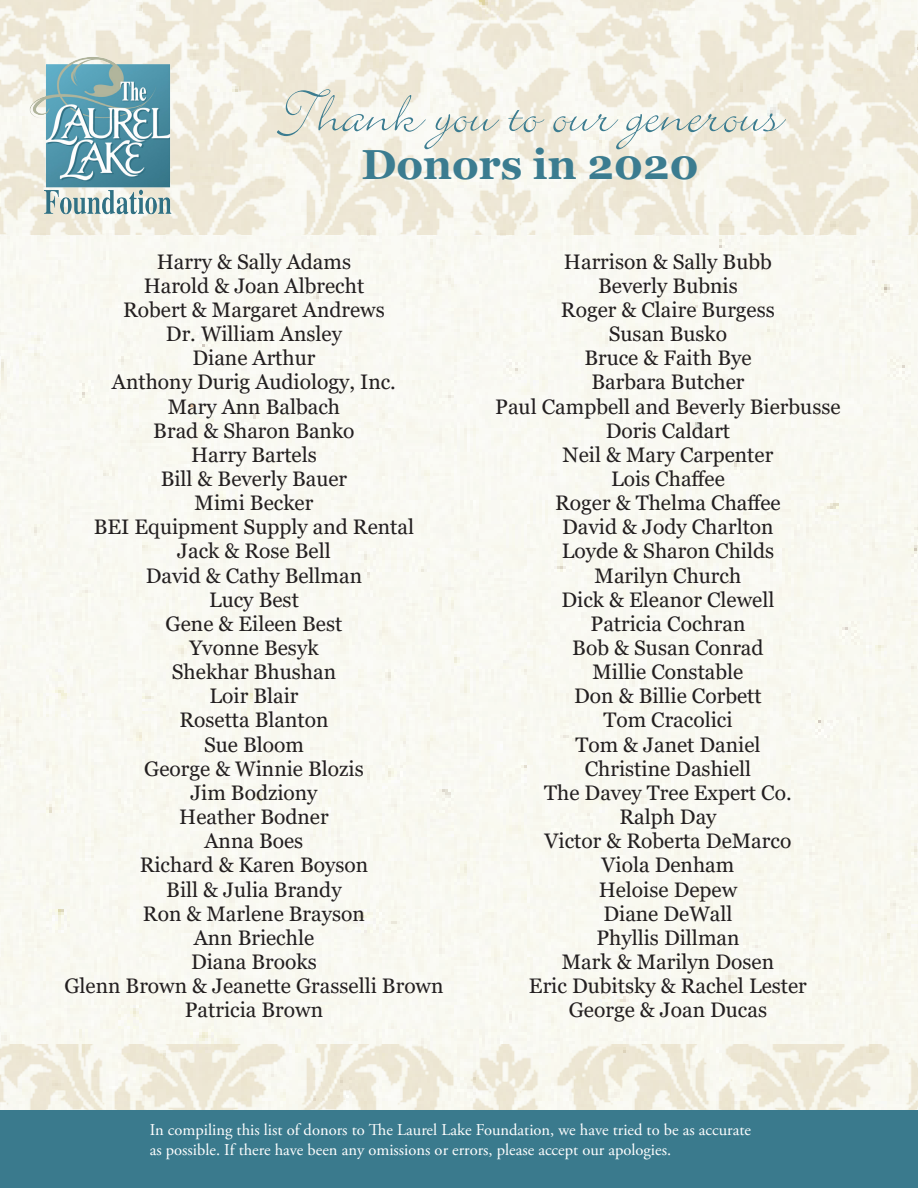
<style>
.page{position:relative;width:918px;height:1188px;background:#fff}
.page>*{position:absolute;margin:0;border:0;box-sizing:border-box;transform-origin:0 0}
.t1{font:67.5px "Bickley Script Std";color:#3b7c90}
.t2{font:700 42px "Georgia";color:#3b7c90}
.t3{font:21px "Georgia";color:#231f20}
.t4{font:16.5px/19.8px "Adobe Garamond Pro";color:#fff}
</style>
<div class="page">
<img style="left:0;top:1045px;width:918px;height:66px">
<img style="left:0;top:0;width:918px;height:235px">
<img style="left:29px;top:54px;width:148px;height:166px">
<div style="left:0;top:1111px;width:918px;height:77px;background:#3a7a8d"></div>
<p class="t1" style="left:279px;top:80px;width:504px">Thank you to our generous</p>
<p class="t2" style="left:361px;top:137px;width:339px">Donors in 2020</p>
<p class="t3" style="left:157px;top:249px;width:196px">Harry &amp; Sally Adams</p>
<p class="t3" style="left:144px;top:273px;width:222px">Harold &amp; Joan Albrecht</p>
<p class="t3" style="left:123px;top:297px;width:263px">Robert &amp; Margaret Andrews</p>
<p class="t3" style="left:166px;top:321px;width:178px">Dr. William Ansley</p>
<p class="t3" style="left:193px;top:345px;width:124px">Diane Arthur</p>
<p class="t3" style="left:112px;top:369px;width:285px">Anthony Durig Audiology, Inc.</p>
<p class="t3" style="left:168px;top:394px;width:174px">Mary Ann Balbach</p>
<p class="t3" style="left:153px;top:418px;width:203px">Brad &amp; Sharon Banko</p>
<p class="t3" style="left:191px;top:442px;width:127px">Harry Bartels</p>
<p class="t3" style="left:161px;top:466px;width:188px">Bill &amp; Beverly Bauer</p>
<p class="t3" style="left:195px;top:490px;width:120px">Mimi Becker</p>
<p class="t3" style="left:94px;top:514px;width:322px">BEI Equipment Supply and Rental</p>
<p class="t3" style="left:177px;top:538px;width:155px">Jack &amp; Rose Bell</p>
<p class="t3" style="left:146px;top:563px;width:218px">David &amp; Cathy Bellman</p>
<p class="t3" style="left:209px;top:587px;width:91px">Lucy Best</p>
<p class="t3" style="left:166px;top:611px;width:178px">Gene &amp; Eileen Best</p>
<p class="t3" style="left:189px;top:635px;width:131px">Yvonne Besyk</p>
<p class="t3" style="left:172px;top:659px;width:166px">Shekhar Bhushan</p>
<p class="t3" style="left:210px;top:683px;width:90px">Loir Blair</p>
<p class="t3" style="left:179px;top:708px;width:151px">Rosetta Blanton</p>
<p class="t3" style="left:204px;top:732px;width:101px">Sue Bloom</p>
<p class="t3" style="left:144px;top:756px;width:221px">George &amp; Winnie Blozis</p>
<p class="t3" style="left:190px;top:780px;width:129px">Jim Bodziony</p>
<p class="t3" style="left:179px;top:804px;width:151px">Heather Bodner</p>
<p class="t3" style="left:205px;top:828px;width:100px">Anna Boes</p>
<p class="t3" style="left:140px;top:852px;width:230px">Richard &amp; Karen Boyson</p>
<p class="t3" style="left:166px;top:877px;width:177px">Bill &amp; Julia Brandy</p>
<p class="t3" style="left:143px;top:901px;width:223px">Ron &amp; Marlene Brayson</p>
<p class="t3" style="left:194px;top:925px;width:122px">Ann Briechle</p>
<p class="t3" style="left:191px;top:949px;width:127px">Diana Brooks</p>
<p class="t3" style="left:64px;top:973px;width:381px">Glenn Brown &amp; Jeanette Grasselli Brown</p>
<p class="t3" style="left:185px;top:997px;width:140px">Patricia Brown</p>
<p class="t3" style="left:564px;top:249px;width:210px">Harrison &amp; Sally Bubb</p>
<p class="t3" style="left:598px;top:273px;width:141px">Beverly Bubnis</p>
<p class="t3" style="left:561px;top:297px;width:215px">Roger &amp; Claire Burgess</p>
<p class="t3" style="left:609px;top:321px;width:120px">Susan Busko</p>
<p class="t3" style="left:584px;top:345px;width:169px">Bruce &amp; Faith Bye</p>
<p class="t3" style="left:591px;top:369px;width:155px">Barbara Butcher</p>
<p class="t3" style="left:495px;top:394px;width:347px">Paul Campbell and Beverly Bierbusse</p>
<p class="t3" style="left:606px;top:418px;width:126px">Doris Caldart</p>
<p class="t3" style="left:563px;top:442px;width:212px">Neil &amp; Mary Carpenter</p>
<p class="t3" style="left:611px;top:466px;width:115px">Lois Chaffee</p>
<p class="t3" style="left:555px;top:490px;width:227px">Roger &amp; Thelma Chaffee</p>
<p class="t3" style="left:562px;top:514px;width:213px">David &amp; Jody Charlton</p>
<p class="t3" style="left:562px;top:538px;width:214px">Loyde &amp; Sharon Childs</p>
<p class="t3" style="left:595px;top:563px;width:148px">Marilyn Church</p>
<p class="t3" style="left:562px;top:587px;width:214px">Dick &amp; Eleanor Clewell</p>
<p class="t3" style="left:591px;top:611px;width:156px">Patricia Cochran</p>
<p class="t3" style="left:572px;top:635px;width:193px">Bob &amp; Susan Conrad</p>
<p class="t3" style="left:592px;top:659px;width:153px">Millie Constable</p>
<p class="t3" style="left:574px;top:683px;width:189px">Don &amp; Billie Corbett</p>
<p class="t3" style="left:603px;top:708px;width:131px">Tom Cracolici</p>
<p class="t3" style="left:575px;top:732px;width:187px">Tom &amp; Janet Daniel</p>
<p class="t3" style="left:585px;top:756px;width:168px">Christine Dashiell</p>
<p class="t3" style="left:544px;top:780px;width:249px">The Davey Tree Expert Co.</p>
<p class="t3" style="left:619px;top:804px;width:99px">Ralph Day</p>
<p class="t3" style="left:545px;top:828px;width:248px">Victor &amp; Roberta DeMarco</p>
<p class="t3" style="left:602px;top:852px;width:134px">Viola Denham</p>
<p class="t3" style="left:599px;top:877px;width:140px">Heloise Depew</p>
<p class="t3" style="left:603px;top:901px;width:131px">Diane DeWall</p>
<p class="t3" style="left:596px;top:925px;width:145px">Phyllis Dillman</p>
<p class="t3" style="left:562px;top:949px;width:214px">Mark &amp; Marilyn Dosen</p>
<p class="t3" style="left:529px;top:973px;width:279px">Eric Dubitsky &amp; Rachel Lester</p>
<p class="t3" style="left:569px;top:997px;width:200px">George &amp; Joan Ducas</p>
<p class="t4" style="left:150px;top:1120px;width:603px">In compiling this list of donors to The Laurel Lake Foundation, we have tried to be as accurate as possible. If there have been any omissions or errors, please accept our apologies.</p>
</div>
